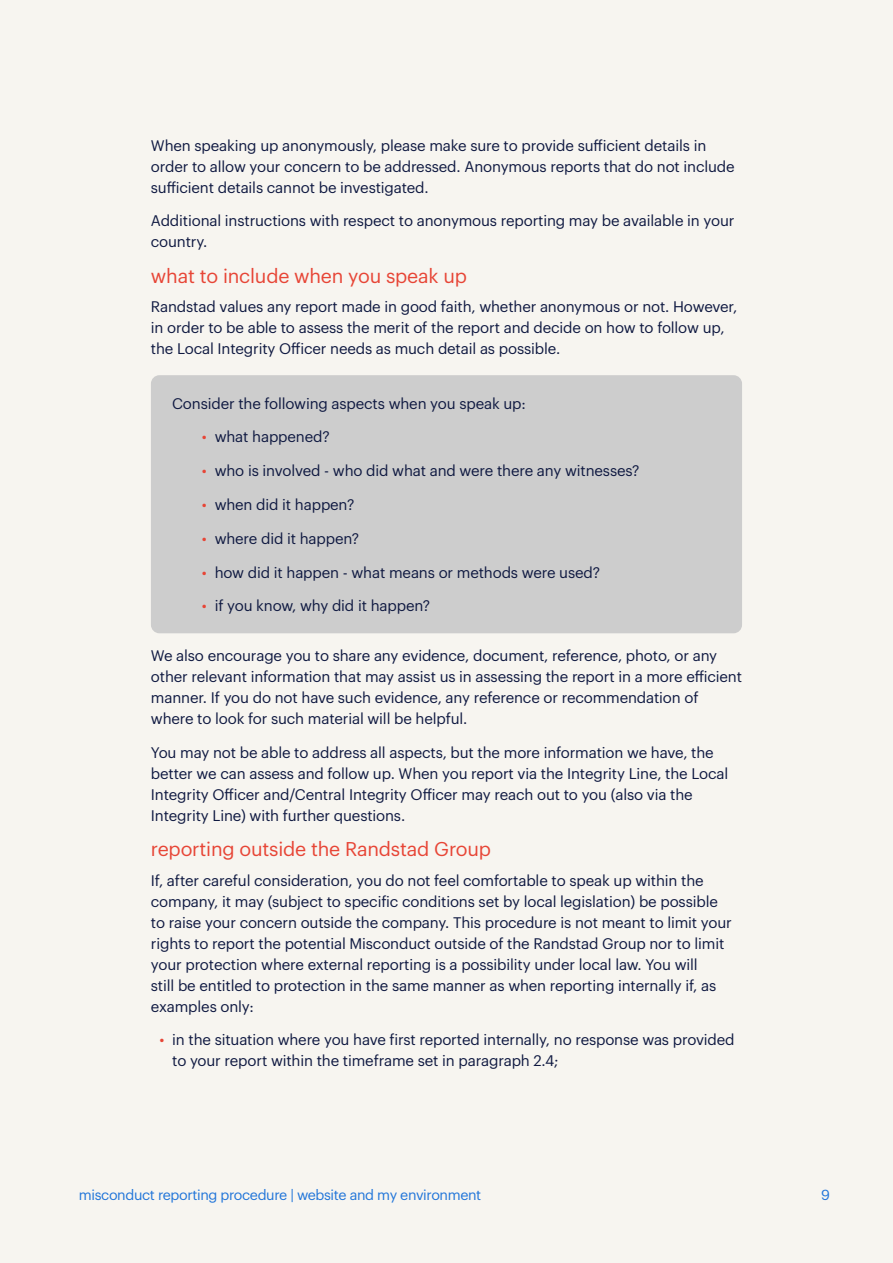
<style>
.page{position:relative;width:893px;height:1263px;background:#f7f5f0}
.page>*{position:absolute;margin:0;border:0;box-sizing:border-box;transform-origin:0 0}
.t1{font:19.5px "Graphik LCG";letter-spacing:-.01em;color:#e74536}
.t2{font:15px/21px "Graphik LCG";letter-spacing:-.01em;color:#0f1941}
.t3{font:14.25px "Graphik LCG";letter-spacing:-.025em;color:#2175d9}
.s1{color:#e74536}
</style>
<div class="page">
<div style="left:151px;top:375px;width:591px;height:258px;background:#cdcdcd;border-radius:9px"></div>
<p class="t2" style="left:151px;top:133px;width:585px">When speaking up anonymously, please make sure to provide sufficient details in order to allow your concern to be addressed. Anonymous reports that do not include sufficient details cannot be investigated.</p>
<p class="t2" style="left:151px;top:209px;width:585px">Additional instructions with respect to anonymous reporting may be available in your country.</p>
<h1 class="t1" style="left:151px;top:261px;width:318px">what to include when you speak up</h1>
<p class="t2" style="left:151px;top:295px;width:588px">Randstad values any report made in good faith, whether anonymous or not. However, in order to be able to assess the merit of the report and decide on how to follow up, the Local Integrity Officer needs as much detail as possible.</p>
<p class="t2" style="left:172px;top:391px;width:355px">Consider the following aspects when you speak up:</p>
<p class="t2" style="left:202px;top:425px;width:129px"><span class="s1">•</span> what happened?</p>
<p class="t2" style="left:202px;top:459px;width:439px"><span class="s1">•</span> who is involved - who did what and were there any witnesses?</p>
<p class="t2" style="left:202px;top:493px;width:154px"><span class="s1">•</span> when did it happen?</p>
<p class="t2" style="left:202px;top:526px;width:159px"><span class="s1">•</span> where did it happen?</p>
<p class="t2" style="left:202px;top:560px;width:400px"><span class="s1">•</span> how did it happen - what means or methods were used?</p>
<p class="t2" style="left:202px;top:594px;width:230px"><span class="s1">•</span> if you know, why did it happen?</p>
<p class="t2" style="left:151px;top:644px;width:593px">We also encourage you to share any evidence, document, reference, photo, or any other relevant information that may assist us in assessing the report in a more efficient manner. If you do not have such evidence, any reference or recommendation of where to look for such material will be helpful.</p>
<p class="t2" style="left:151px;top:740px;width:579px">You may not be able to address all aspects, but the more information we have, the better we can assess and follow up. When you report via the Integrity Line, the Local Integrity Officer and/Central Integrity Officer may reach out to you (also via the Integrity Line) with further questions.</p>
<h1 class="t1" style="left:151px;top:834px;width:342px">reporting outside the Randstad Group</h1>
<p class="t2" style="left:151px;top:868px;width:582px">If, after careful consideration, you do not feel comfortable to speak up within the company, it may (subject to specific conditions set by local legislation) be possible to raise your concern outside the company. This procedure is not meant to limit your rights to report the potential Misconduct outside of the Randstad Group nor to limit your protection where external reporting is a possibility under local law. You will<br>still be entitled to protection in the same manner as when reporting internally if, as examples only:</p>
<p class="t2" style="left:172px;top:1028px;width:564px;text-indent:-13px"><span class="s1">•</span> in the situation where you have first reported internally, no response was provided to your report within the timeframe set in paragraph 2.4;</p>
<p class="t3" style="left:79px;top:1184px;width:404px">misconduct reporting procedure | website and my environment</p>
<p class="t3" style="left:821px;top:1184px;width:10px">9</p>
</div>
